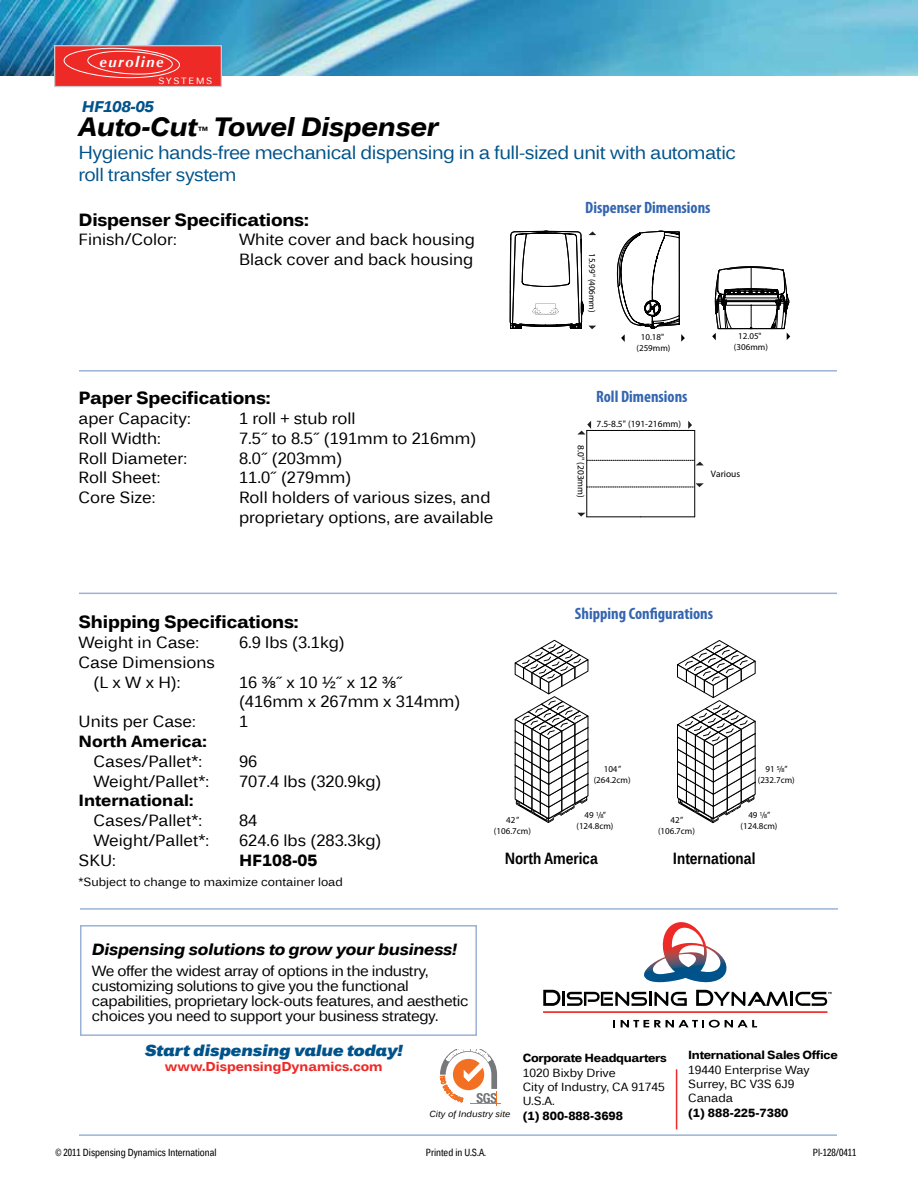
<style>
.page{position:relative;width:918px;height:1188px;background:#fff}
.page>*{position:absolute;margin:0;border:0;box-sizing:border-box;transform-origin:0 0}
.t1{font:italic 700 27px "Endurance Pro";letter-spacing:-.01em;color:#000}
.t2{font:19.2px "Endurance Pro";letter-spacing:-.025em;color:#00538a}
.t3{font:18.75px "Endurance Pro";letter-spacing:-.025em;color:#00538a}
.t4{font:700 18px "Endurance Pro";letter-spacing:-.01em;color:#000}
.t5{font:16.5px/19.8px "Endurance Pro";color:#000}
.t6{font:700 condensed 16.5px "Myriad Pro";color:#3465b0}
.t7{font:italic 700 16.5px "Endurance Pro";letter-spacing:-.01em;color:#000}
.t8{font:700 16.5px "Endurance Pro";color:#000}
.t9{font:600 condensed 16.5px "Endurance Pro";color:#000}
.t10{font:italic 900 16.2px "Endurance Pro";color:#00538a}
.t11{font:italic 700 15.75px "Endurance Pro";letter-spacing:-.025em;color:#00538a}
.t12{font:15px/15px "Endurance Pro";letter-spacing:-.025em;color:#000}
.t13{font:italic 700 14.85px "Optima";letter-spacing:.1em;color:#fff}
.t14{font:700 13.2px "Endurance Pro";color:#ee2a26}
.t15{font:12px/14.4px "Endurance Pro";color:#000}
.t16{font:700 12px "Endurance Pro";letter-spacing:-.025em;color:#000}
.t17{font:700 12px "Endurance Pro";color:#000}
.t18{font:condensed 10.5px "Endurance Pro";color:#000}
.t19{font:9.45px "Myriad Pro";color:#000}
.t20{font:9.3px "Endurance Pro";letter-spacing:.19em;color:#fff}
.t21{font:9px/10.8px "Myriad Pro";color:#000;text-align:center}
.t22{font:9px/10.8px "Myriad Pro";color:#010101;text-align:center}
.t23{font:italic 9px "Endurance Pro";color:#000}
.s1{font-size:13.5px}
.s2{font-size:18.75px}
.s3{font-size:6px}
</style>
<div class="page">
<img style="left:0;top:0;width:918px;height:76px">
<svg style="left:543px;top:990px;width:17px;height:16px"></svg>
<hr style="left:562px;top:992px;width:3px;height:14px;background:#000">
<hr style="left:790px;top:992px;width:3px;height:14px;background:#000">
<svg style="left:795px;top:992px;width:36px;height:14px"></svg>
<svg style="left:613px;top:1020px;width:2px;height:7px"></svg>
<svg style="left:621px;top:1020px;width:136px;height:8px"></svg>
<hr style="left:543px;top:1011px;width:284px;height:2px;background:#ee2a26">
<svg style="left:567px;top:922px;width:221px;height:84px"></svg>
<hr style="left:470px;top:1103px;width:31px;height:1px;background:#f36f21">
<svg style="left:440px;top:1049px;width:57px;height:56px"></svg>
<hr style="left:676px;top:1069px;width:1px;height:60px;background:#ee2a26">
<hr style="left:80px;top:908px;width:758px;height:2px;background:#3465b0">
<hr style="left:79px;top:370px;width:758px;height:2px;background:#3465b0">
<hr style="left:79px;top:593px;width:758px;height:1px;background:#3465b0">
<hr style="left:79px;top:1134px;width:758px;height:2px;background:#3465b0">
<hr style="left:694px;top:430px;width:1px;height:87px;background:#000">
<hr style="left:641px;top:517px;width:54px;height:1px;background:#000">
<hr style="left:586px;top:430px;width:1px;height:87px;background:#000">
<hr style="left:587px;top:517px;width:54px;height:1px;background:#000">
<hr style="left:641px;top:430px;width:54px;height:1px;background:#000">
<hr style="left:587px;top:430px;width:54px;height:1px;background:#000">
<svg style="left:688px;top:421px;width:4px;height:8px"></svg>
<svg style="left:578px;top:421px;width:13px;height:13px"></svg>
<svg style="left:577px;top:513px;width:8px;height:4px"></svg>
<svg style="left:587px;top:460px;width:117px;height:5px"></svg>
<svg style="left:587px;top:483px;width:117px;height:5px"></svg>
<svg style="left:510px;top:230px;width:280px;height:112px"></svg>
<svg style="left:514px;top:640px;width:75px;height:183px"></svg>
<svg style="left:677px;top:640px;width:79px;height:184px"></svg>
<div style="left:54px;top:45px;width:168px;height:42px;background:#ee2a26;border:1px solid #cacacd"></div>
<svg style="left:57px;top:46px;width:130px;height:33px"></svg>
<p class="t13" style="left:100px;top:53px;width:65px">euroline</p>
<p class="t20" style="left:158px;top:75px;width:55px">SYSTEMS</p>
<p class="t11" style="left:82px;top:95px;width:74px">HF108-05</p>
<h1 class="t1" style="left:79px;top:108px;width:362px">Auto-Cut<span class="s1">™</span> Towel Dispenser</h1>
<p class="t2" style="left:79px;top:139px;width:659px">Hygienic hands-free mechanical dispensing in a full-sized unit <span class="s2">with automatic</span></p>
<p class="t3" style="left:79px;top:162px;width:160px">roll transfer system</p>
<p class="t4" style="left:79px;top:207px;width:232px">Dispenser Specifications:</p>
<p class="t5" style="left:79px;top:229px;width:100px">Finish/Color:</p>
<p class="t5" style="left:239px;top:229px;width:237px">White cover and back housing<br>Black cover and back housing</p>
<p class="t4" style="left:79px;top:385px;width:194px">Paper Specifications:</p>
<p class="t5" style="left:79px;top:408px;width:114px">aper Capacity:</p>
<p class="t5" style="left:239px;top:408px;width:118px">1 roll + stub roll</p>
<p class="t5" style="left:79px;top:427px;width:84px">Roll Width:</p>
<p class="t5" style="left:239px;top:427px;width:239px">7.5˝ to 8.5˝ (191mm to 216mm)</p>
<p class="t5" style="left:79px;top:447px;width:110px">Roll Diameter:</p>
<p class="t5" style="left:239px;top:447px;width:105px">8.0˝ (203mm)</p>
<p class="t5" style="left:79px;top:467px;width:83px">Roll Sheet:</p>
<p class="t5" style="left:239px;top:467px;width:114px">11.0˝ (279mm)</p>
<p class="t5" style="left:79px;top:487px;width:78px">Core Size:</p>
<p class="t5" style="left:239px;top:487px;width:256px">Roll holders of various sizes, and proprietary options, are available</p>
<p class="t4" style="left:79px;top:609px;width:222px">Shipping Specifications:</p>
<p class="t5" style="left:79px;top:632px;width:122px">Weight in Case:</p>
<p class="t5" style="left:239px;top:632px;width:107px">6.9 lbs (3.1kg)</p>
<p class="t5" style="left:94px;top:651px;width:123px;text-indent:-15px">Case Dimensions (L x W x H):</p>
<p class="t5" style="left:239px;top:671px;width:223px">16 3/8˝ x 10 1/2˝ x 12 3/8˝ (416mm x 267mm x 314mm)</p>
<p class="t6" style="left:585px;top:197px;width:127px">Dispenser Dimensions</p>
<p class="t22" style="left:598px;top:253px;width:61px;rotate:90deg">15.99" (406mm)</p>
<p class="t22" style="left:637px;top:332px;width:35px">10.18" (259mm)</p>
<p class="t22" style="left:734px;top:330px;width:35px">12.05" (306mm)</p>
<p class="t6" style="left:596px;top:387px;width:93px">Roll Dimensions</p>
<p class="t19" style="left:587px;top:445px;width:54px;rotate:90deg">8.0" (203mm)</p>
<p class="t19" style="left:597px;top:418px;width:86px">7.5-8.5" (191-216mm)</p>
<p class="t19" style="left:711px;top:468px;width:31px">Various</p>
<p class="t6" style="left:575px;top:603px;width:140px">Shipping Configurations</p>
<p class="t5" style="left:79px;top:711px;width:119px">Units per Case:</p>
<p class="t5" style="left:239px;top:711px;width:11px">1</p>
<p class="t8" style="left:79px;top:729px;width:130px">North America:</p>
<p class="t5" style="left:94px;top:750px;width:110px">Cases/Pallet*:</p>
<p class="t5" style="left:239px;top:750px;width:20px">96</p>
<p class="t5" style="left:94px;top:770px;width:117px">Weight/Pallet*:</p>
<p class="t5" style="left:239px;top:770px;width:144px">707.4 lbs (320.9kg)</p>
<p class="t8" style="left:79px;top:789px;width:116px">International:</p>
<p class="t5" style="left:94px;top:810px;width:110px">Cases/Pallet*:</p>
<p class="t5" style="left:239px;top:810px;width:20px">84</p>
<p class="t5" style="left:94px;top:830px;width:117px">Weight/Pallet*:</p>
<p class="t5" style="left:239px;top:830px;width:144px">624.6 lbs (283.3kg)</p>
<p class="t5" style="left:79px;top:849px;width:39px">SKU:</p>
<p class="t8" style="left:239px;top:848px;width:80px">HF108-05</p>
<p class="t15" style="left:79px;top:874px;width:266px">*Subject to change to maximize container load</p>
<p class="t7" style="left:92px;top:937px;width:367px">Dispensing solutions to grow your business!</p>
<p class="t12" style="left:92px;top:962px;width:378px">We offer the widest array of options in the industry, customizing solutions to give you the functional capabilities, proprietary lock-outs features, and aesthetic choices you need to support your business strategy.</p>
<p class="t21" style="left:594px;top:764px;width:38px">104” (264.2cm)</p>
<p class="t21" style="left:494px;top:814px;width:38px">42” (106.7cm)</p>
<p class="t21" style="left:576px;top:810px;width:38px">49 <sup>1</sup>/<span class="s3">8</span>” (124.8cm)</p>
<p class="t21" style="left:758px;top:764px;width:38px">91 <sup>5</sup>/<span class="s3">8</span> ” (232.7cm)</p>
<p class="t21" style="left:658px;top:814px;width:38px">42” (106.7cm)</p>
<p class="t21" style="left:741px;top:810px;width:38px">49 <sup>1</sup>/<span class="s3">8</span> ” (124.8cm)</p>
<p class="t9" style="left:505px;top:847px;width:95px">North America</p>
<p class="t9" style="left:673px;top:847px;width:84px">International</p>
<p class="t10" style="left:145px;top:1038px;width:259px">Start dispensing value today!</p>
<p class="t14" style="left:165px;top:1057px;width:219px">www.DispensingDynamics.com</p>
<p class="t23" style="left:430px;top:1108px;width:82px">City of Industry site</p>
<p class="t16" style="left:523px;top:1050px;width:145px">Corporate h eadquarters</p>
<p class="t15" style="left:523px;top:1065px;width:144px">1020 Bixby Drive<br>City of Industry, CA 91745<br>U.S.A.</p>
<p class="t17" style="left:523px;top:1107px;width:102px">(1) 800-888-3698</p>
<p class="t16" style="left:688px;top:1047px;width:151px">International Sales Office</p>
<p class="t15" style="left:688px;top:1062px;width:123px">19440 Enterprise Way<br>Surrey, BC V3S 6J9<br>Canada</p>
<p class="t17" style="left:688px;top:1104px;width:102px">(1) 888-225-7380</p>
<p class="t18" style="left:55px;top:1145px;width:163px">© 2011 Dispensing Dynamics International</p>
<p class="t18" style="left:426px;top:1145px;width:62px">Printed in U.S.A.</p>
<p class="t18" style="left:813px;top:1145px;width:45px">Pl-128/0411</p>
</div>
